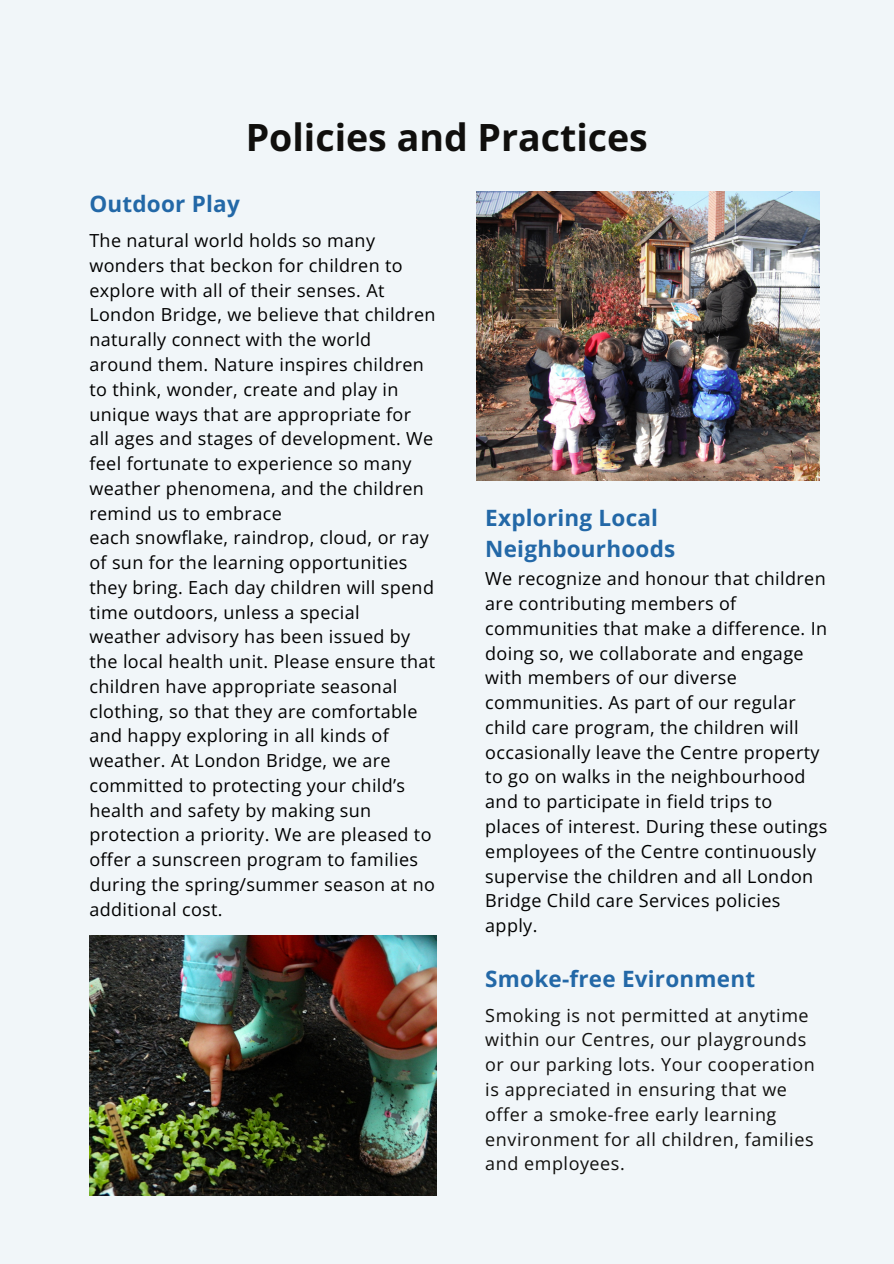
<style>
.page{position:relative;width:894px;height:1264px;background:#fff}
.page>*{position:absolute;margin:0;border:0;box-sizing:border-box;transform-origin:0 0}
.t1{font:700 37.5px "Open Sans";color:#100f0d}
.t2{font:700 22.5px/30.3px "Open Sans";letter-spacing:.01em;color:#2368a7}
.t3{font:18px/24.8px "Open Sans";letter-spacing:.02em;color:#000}
.t4{font:18px/24.8px "Open Sans";letter-spacing:.03em;color:#100f0d}
</style>
<div class="page">
<div style="left:0;top:0;width:893px;height:1263px;background:#f1f6f9"></div>
<img style="left:89px;top:935px;width:347px;height:260px">
<img style="left:477px;top:191px;width:342px;height:289px">
<h1 class="t1" style="left:245px;top:111px;width:403px">Policies and Practices</h1>
<p class="t2" style="left:89px;top:188px;width:152px">Outdoor Play</p>
<p class="t3" style="left:89px;top:228px;width:347px">The natural world holds so many wonders that beckon for children to explore with all of their senses. At London Bridge, we believe that children naturally connect with the world around them. Nature inspires children to think, wonder, create and play in unique ways that are appropriate for<br>all ages and stages of development. We feel fortunate to experience so many weather phenomena, and the children remind us to embrace<br>each snowflake, raindrop, cloud, or ray of sun for the learning opportunities they bring. Each day children will spend time outdoors, unless a special<br>weather advisory has been issued by the local health unit. Please ensure that children have appropriate seasonal clothing, so that they are comfortable and happy exploring in all kinds of weather. At London Bridge, we are committed to protecting your child’s health and safety by making sun protection a priority. We are pleased to offer a sunscreen program to families during the spring/summer season at no additional cost.</p>
<p class="t2" style="left:485px;top:502px;width:191px">Exploring Local<br>Neighbourhoods</p>
<p class="t3" style="left:485px;top:566px;width:343px">We recognize and honour that children are contributing members of communities that make a difference. In doing so, we collaborate and engage with members of our diverse communities. As part of our regular child care program, the children will occasionally leave the Centre property to go on walks in the neighbourhood and to participate in field trips to places of interest. During these outings employees of the Centre continuously supervise the children and all London Bridge Child care Services policies apply.</p>
<p class="t2" style="left:485px;top:963px;width:271px">Smoke-free Evironment</p>
<p class="t4" style="left:485px;top:1002px;width:331px">Smoking is not permitted at anytime within our Centres, our playgrounds or our parking lots. Your cooperation is appreciated in ensuring that we offer a smoke-free early learning environment for all children, families and employees.</p>
</div>
